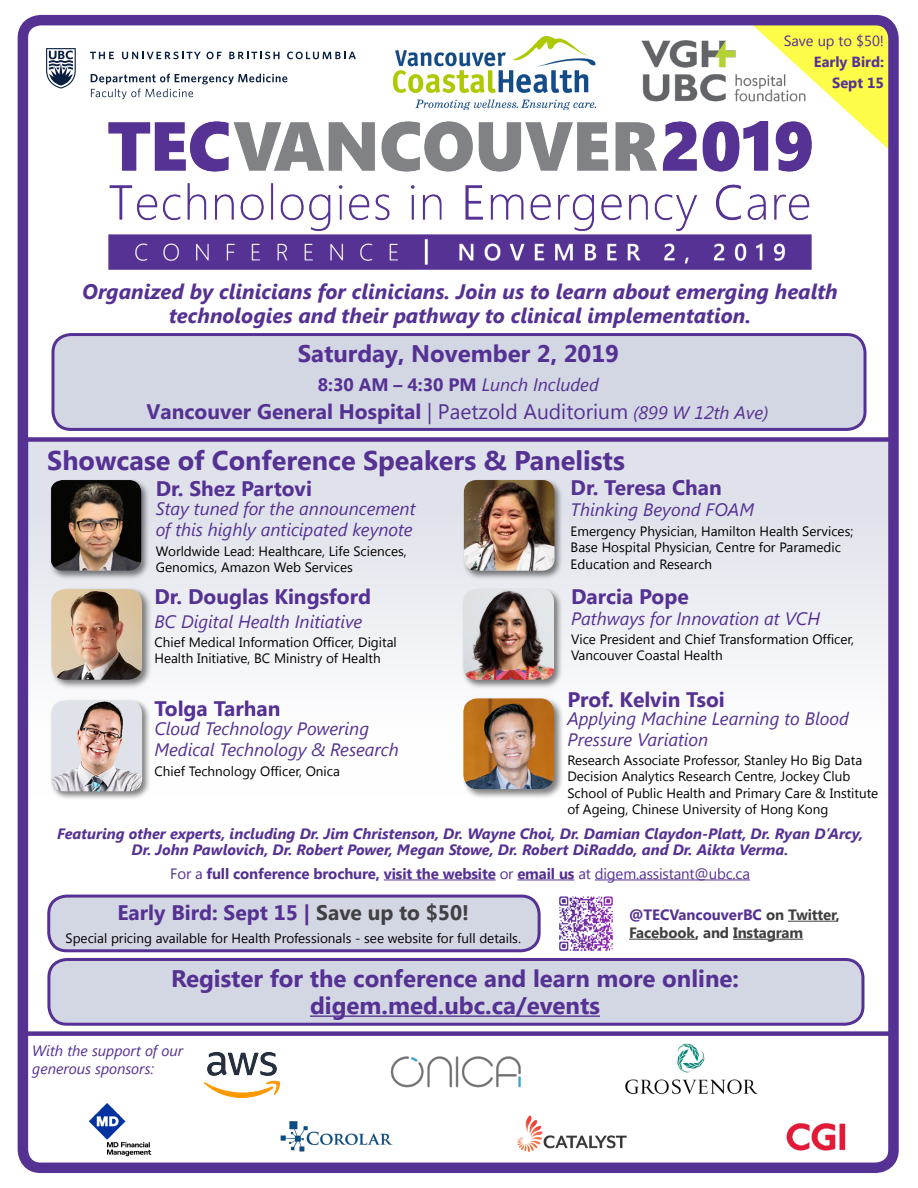
<style>
.page{position:relative;width:918px;height:1188px;background:#fff}
.page>*{position:absolute;margin:0;border:0;box-sizing:border-box;transform-origin:0 0}
.t1{font:700 27px "Segoe UI";color:#553193}
.t2{font:700 24px/27px "Segoe UI";color:#553193;text-align:center}
.t3{font:700 21px "Segoe UI";color:#553193}
.t4{font:italic 700 21px/24px "Segoe UI";color:#553193;text-align:center}
.t5{font:italic 18px/21px "Segoe UI";color:#553193}
.t6{font:700 18px "Segoe UI";color:#553193}
.t7{font:italic 700 15px/16.5px "Segoe UI";color:#553193;text-align:center}
.t8{font:700 15px "Segoe UI";letter-spacing:-.01em;color:#553193}
.t9{font:700 15px/18px "Segoe UI";letter-spacing:-.01em;color:#414042}
.t10{font:italic 15px/18px "Segoe UI";color:#553193}
.t11{font:700 14.7px/21px "Segoe UI";color:#553193;text-align:right}
.t12{font:14.7px "Segoe UI";color:#553193}
.t13{font:13.5px/16.5px "Segoe UI";color:#000}
.s1{font-weight:400;font-style:italic}
.s2{font-weight:400}
.s3{font-weight:400;font-style:italic;font-size:18px}
.s4{color:#414042}
.s5{color:#553193}
</style>
<div class="page">
<img style="left:517px;top:1115px;width:110px;height:37px">
<img style="left:390px;top:1056px;width:131px;height:32px">
<img style="left:625px;top:1043px;width:133px;height:52px">
<img style="left:88px;top:1103px;width:64px;height:54px">
<img style="left:280px;top:1121px;width:113px;height:31px">
<img style="left:204px;top:1053px;width:75px;height:45px">
<img style="left:786px;top:1123px;width:60px;height:28px">
<div style="left:27px;top:440px;width:864px;height:357px;background:linear-gradient(to bottom,#dbdde8,#fff);border:2px solid #afcfe1"></div>
<div style="left:27px;top:437px;width:863px;height:5px;background:#553193"></div>
<div style="left:27px;top:1031px;width:863px;height:5px;background:#553193"></div>
<div style="left:49px;top:478px;width:101px;height:102px;background:#000;opacity:.5"></div>
<img style="left:51px;top:480px;width:90px;height:91px">
<div style="left:461px;top:478px;width:102px;height:102px;background:#000;opacity:.5"></div>
<img style="left:464px;top:480px;width:91px;height:91px">
<div style="left:461px;top:587px;width:102px;height:102px;background:#000;opacity:.5"></div>
<img style="left:463px;top:589px;width:91px;height:91px">
<div style="left:49px;top:587px;width:103px;height:102px;background:#000;opacity:.5"></div>
<img style="left:51px;top:589px;width:91px;height:91px">
<div style="left:49px;top:698px;width:102px;height:102px;background:#000;opacity:.5"></div>
<img style="left:51px;top:701px;width:91px;height:90px">
<div style="left:461px;top:696px;width:103px;height:103px;background:#000;opacity:.5"></div>
<img style="left:463px;top:698px;width:91px;height:91px">
<div style="left:49px;top:959px;width:814px;height:65px;background:#d3d6e3;border-radius:18px"></div>
<hr style="left:310px;top:1015px;width:290px;height:2px;background:#553193">
<div style="left:47px;top:958px;width:817px;height:68px;border:3px solid #553193;border-radius:18px"></div>
<hr style="left:788px;top:921px;width:48px;height:1px;background:#414042">
<hr style="left:629px;top:939px;width:66px;height:1px;background:#414042">
<hr style="left:733px;top:939px;width:70px;height:1px;background:#414042">
<hr style="left:384px;top:880px;width:112px;height:1px;background:#553193">
<hr style="left:517px;top:880px;width:57px;height:1px;background:#553193">
<hr style="left:595px;top:880px;width:155px;height:1px;background:#553193">
<div style="left:49px;top:896px;width:490px;height:55px;background:#d3d6e3;border-radius:18px"></div>
<div style="left:47px;top:895px;width:494px;height:57px;border:3px solid #553193;border-radius:18px"></div>
<img style="left:559px;top:896px;width:54px;height:56px">
<div style="left:53px;top:335px;width:812px;height:94px;background:#d3d6e3;border-radius:18px"></div>
<div style="left:51px;top:333px;width:816px;height:98px;border:3px solid #553193;border-radius:18px"></div>
<svg style="left:754px;top:26px;width:134px;height:125px"></svg>
<img style="left:394px;top:37px;width:201px;height:72px">
<img style="left:641px;top:28px;width:176px;height:90px">
<svg style="left:91px;top:74px;width:196px;height:25px"></svg>
<svg style="left:46px;top:48px;width:30px;height:41px"></svg>
<svg style="left:90px;top:52px;width:24px;height:7px"></svg>
<svg style="left:122px;top:52px;width:100px;height:7px"></svg>
<svg style="left:229px;top:52px;width:51px;height:7px"></svg>
<svg style="left:287px;top:52px;width:69px;height:7px"></svg>
<img style="left:108px;top:122px;width:703px;height:148px">
<div style="left:18px;top:15px;width:881px;height:1158px;border:10px solid #553193;border-radius:18px"></div>
<p class="t12" style="left:784px;top:30px;width:102px">Save up to $50!</p>
<p class="t11" style="left:814px;top:50px;width:72px">Early Bird:<br>Sept 15</p>
<h3 class="t4" style="left:82px;top:279px;width:757px">Organized by clinicians for clinicians. Join us to learn about emerging health technologies and their pathway to clinical implementation.</h3>
<h2 class="t2" style="left:298px;top:339px;width:323px">Saturday, November 2, 2019</h2>
<h3 class="t6" style="left:318px;top:371px;width:282px">8:30 AM – 4:30 PM <span class="s1">Lunch Included</span></h3>
<h3 class="t3" style="left:147px;top:397px;width:624px">Vancouver General Hospital <span class="s2">| Paetzold Auditorium</span> <span class="s3">(899 W 12th Ave)</span></h3>
<h1 class="t1" style="left:47px;top:441px;width:579px">Showcase of Conference Speakers &amp; Panelists</h1>
<h3 class="t3" style="left:156px;top:474px;width:158px">Dr. Shez Partovi</h3>
<h3 class="t5" style="left:156px;top:498px;width:261px">Stay tuned for the announcement of this highly anticipated keynote</h3>
<p class="t13" style="left:156px;top:542px;width:252px">Worldwide Lead: Healthcare, Life Sciences,<br>Genomics, Amazon Web Services</p>
<h3 class="t3" style="left:154px;top:582px;width:218px">Dr. Douglas Kingsford</h3>
<h3 class="t5" style="left:154px;top:610px;width:209px">BC Digital Health Initiative</h3>
<p class="t13" style="left:154px;top:633px;width:244px">Chief Medical Information Officer, Digital<br>Health Initiative, BC Ministry of Health</p>
<h3 class="t3" style="left:154px;top:694px;width:128px">Tolga Tarhan</h3>
<h3 class="t5" style="left:154px;top:718px;width:246px">Cloud Technology Powering<br>Medical Technology &amp; Research</h3>
<p class="t13" style="left:154px;top:762px;width:187px">Chief Technology Officer, Onica</p>
<h3 class="t3" style="left:571px;top:473px;width:153px">Dr. Teresa Chan</h3>
<h3 class="t5" style="left:571px;top:499px;width:185px">Thinking Beyond FOAM</h3>
<p class="t13" style="left:571px;top:522px;width:284px">Emergency Physician, Hamilton Health Services;<br>Base Hospital Physician, Centre for Paramedic<br>Education and Research</p>
<h3 class="t3" style="left:571px;top:582px;width:119px">Darcia Pope</h3>
<h3 class="t5" style="left:571px;top:607px;width:251px">Pathways for Innovation at VCH</h3>
<p class="t13" style="left:571px;top:630px;width:285px">Vice President and Chief Transformation Officer,<br>Vancouver Coastal Health</p>
<h3 class="t3" style="left:567px;top:684px;width:159px">Prof. Kelvin Tsoi</h3>
<h3 class="t5" style="left:567px;top:707px;width:283px">Applying Machine Learning to Blood<br>Pressure Variation</h3>
<p class="t13" style="left:567px;top:751px;width:312px">Research Associate Professor, Stanley Ho Big Data Decision Analytics Research Centre, Jockey Club School of Public Health and Primary Care &amp; Institute of Ageing, Chinese University of Hong Kong</p>
<p class="t7" style="left:57px;top:825px;width:808px">Featuring other experts, including Dr. Jim Christenson, Dr. Wayne Choi, Dr. Damian Claydon-Platt, Dr. Ryan D’Arcy,<br>Dr. John Pawlovich, Dr. Robert Power, Megan Stowe, Dr. Robert DiRaddo, and Dr. Aikta Verma.</p>
<p class="t8" style="left:170px;top:863px;width:581px"><span class="s2">For a</span> full conference brochure, visit the website <span class="s2">or</span> email us <span class="s2">at digem.assistant@ubc.ca</span></p>
<h3 class="t3" style="left:117px;top:897px;width:353px">Early Bird: Sept 15 | <span class="s4">Save up to $50!</span></h3>
<p class="t13" style="left:66px;top:929px;width:457px">Special pricing available for Health Professionals - see website for full details.</p>
<p class="t9" style="left:629px;top:905px;width:212px"><span class="s5">@TECVancouverBC</span> on Twitter,<br>Facebook, and Instagram</p>
<h2 class="t2" style="left:171px;top:964px;width:570px">Register for the conference and learn more online: digem.med.ubc.ca/events</h2>
<p class="t10" style="left:32px;top:1041px;width:153px">With the support of our generous sponsors:</p>
</div>
